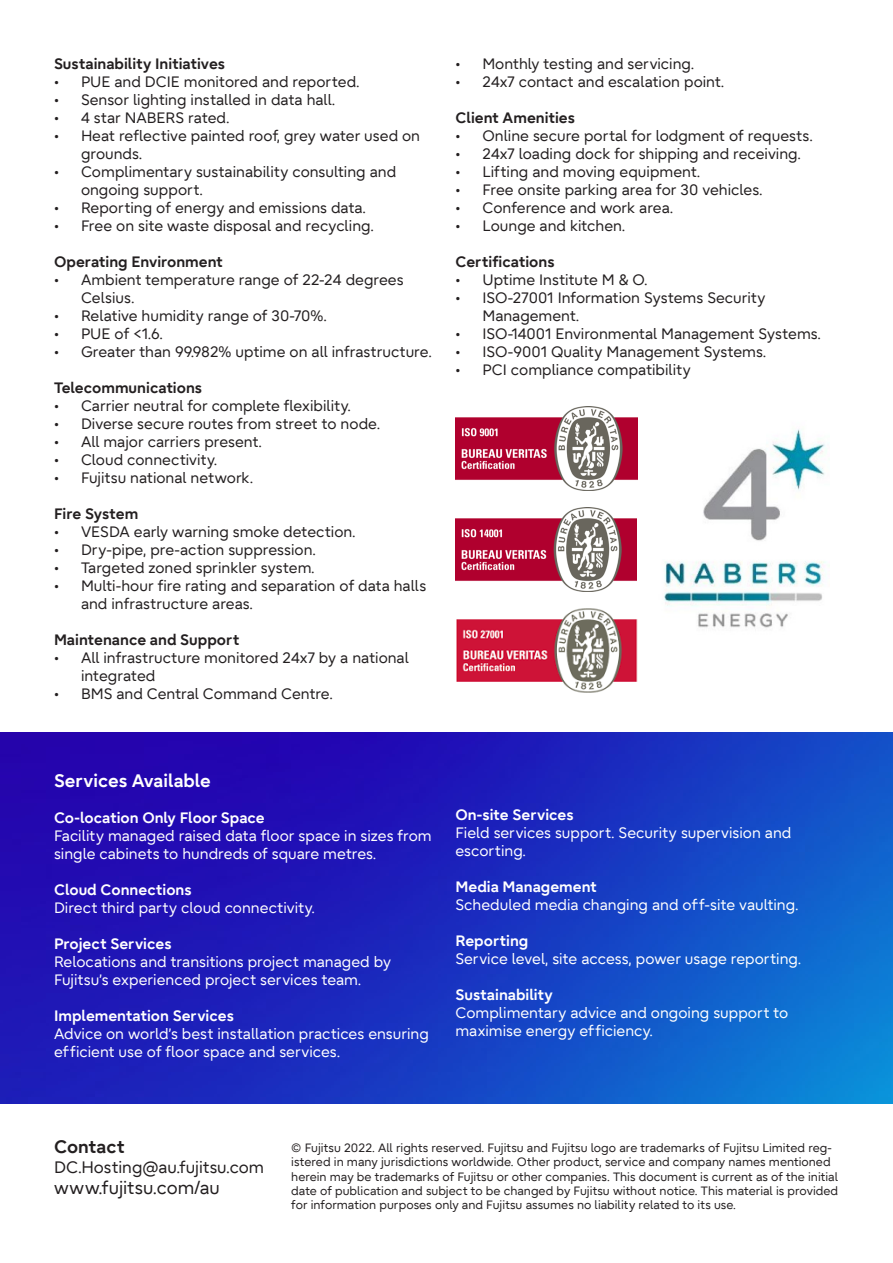
<style>
.page{position:relative;width:893px;height:1263px;background:#fff}
.page>*{position:absolute;margin:0;border:0;box-sizing:border-box;transform-origin:0 0}
.t1{font:18px "Fujitsu Infinity Pro";color:#231f20}
.t2{font:700 18px "Fujitsu Infinity Pro";color:#fff}
.t3{font:700 18px "Fujitsu Infinity Pro";color:#231f20}
.t4{font:16.5px "Fujitsu Infinity Pro";color:#231f20}
.t5{font:15px/18px "Fujitsu Infinity Pro";color:#231f20}
.t6{font:15px/18px "Fujitsu Infinity Pro";color:#fff}
.t7{font:700 15px "Fujitsu Infinity Pro";color:#fff}
.t8{font:700 15px "Fujitsu Infinity Pro";color:#231f20}
.t9{font:12px/14.4px "Fujitsu Infinity Pro";color:#231f20}
</style>
<div class="page">
<img style="left:0;top:733px;width:893px;height:371px">
<img style="left:455px;top:507px;width:181px;height:84px">
<img style="left:456px;top:406px;width:181px;height:84px">
<img style="left:456px;top:608px;width:181px;height:84px">
<img style="left:664px;top:429px;width:166px;height:199px">
<p class="t8" style="left:54px;top:54px;width:173px">Sustainability Initiatives</p>
<p class="t5" style="left:54px;top:72px;width:307px">• PUE and DCIE monitored and reported.</p>
<p class="t5" style="left:54px;top:90px;width:283px">• Sensor lighting installed in data hall.</p>
<p class="t5" style="left:54px;top:108px;width:177px">• 4 star NABERS rated.</p>
<p class="t5" style="left:81px;top:126px;width:341px;text-indent:-27px">• Heat reflective painted roof, grey water used on grounds.</p>
<p class="t5" style="left:81px;top:162px;width:317px;text-indent:-27px">• Complimentary sustainability consulting and ongoing support.</p>
<p class="t5" style="left:54px;top:198px;width:314px">• Reporting of energy and emissions data.</p>
<p class="t5" style="left:54px;top:216px;width:321px">• Free on site waste disposal and recycling.</p>
<p class="t8" style="left:54px;top:252px;width:170px">Operating Environment</p>
<p class="t5" style="left:81px;top:270px;width:324px;text-indent:-27px">• Ambient temperature range of 22-24 degrees<br>Celsius.</p>
<p class="t5" style="left:54px;top:306px;width:274px">• Relative humidity range of 30-70%.</p>
<p class="t5" style="left:54px;top:324px;width:111px">• PUE of &lt;1.6.</p>
<p class="t5" style="left:54px;top:342px;width:379px">• Greater than 99.982% uptime on all infrastructure.</p>
<p class="t8" style="left:54px;top:378px;width:150px">Telecommunications</p>
<p class="t5" style="left:54px;top:396px;width:298px">• Carrier neutral for complete flexibility.</p>
<p class="t5" style="left:54px;top:414px;width:328px">• Diverse secure routes from street to node.</p>
<p class="t5" style="left:54px;top:432px;width:209px">• All major carriers present.</p>
<p class="t5" style="left:54px;top:450px;width:165px">• Cloud connectivity.</p>
<p class="t5" style="left:54px;top:468px;width:201px">• Fujitsu national network.</p>
<p class="t8" style="left:54px;top:504px;width:86px">Fire System</p>
<p class="t5" style="left:54px;top:522px;width:303px">• VESDA early warning smoke detection.</p>
<p class="t5" style="left:54px;top:540px;width:263px">• Dry-pipe, pre-action suppression.</p>
<p class="t5" style="left:54px;top:558px;width:262px">• Targeted zoned sprinkler system.</p>
<p class="t5" style="left:81px;top:576px;width:347px;text-indent:-27px">• Multi-hour fire rating and separation of data halls and infrastructure areas.</p>
<p class="t8" style="left:54px;top:630px;width:187px">Maintenance and Support</p>
<p class="t5" style="left:81px;top:648px;width:329px;text-indent:-27px">• All infrastructure monitored 24x7 by a national integrated</p>
<p class="t5" style="left:54px;top:684px;width:281px">• BMS and Central Command Centre.</p>
<p class="t5" style="left:455px;top:54px;width:240px">• Monthly testing and servicing.</p>
<p class="t5" style="left:455px;top:72px;width:270px">• 24x7 contact and escalation point.</p>
<p class="t8" style="left:455px;top:108px;width:121px">Client Amenities</p>
<p class="t5" style="left:455px;top:126px;width:359px">• Online secure portal for lodgment of requests.</p>
<p class="t5" style="left:455px;top:144px;width:347px">• 24x7 loading dock for shipping and receiving.</p>
<p class="t5" style="left:455px;top:162px;width:246px">• Lifting and moving equipment.</p>
<p class="t5" style="left:455px;top:180px;width:309px">• Free onsite parking area for 30 vehicles.</p>
<p class="t5" style="left:455px;top:198px;width:219px">• Conference and work area.</p>
<p class="t5" style="left:455px;top:216px;width:171px">• Lounge and kitchen.</p>
<p class="t8" style="left:455px;top:252px;width:101px">Certifications</p>
<p class="t5" style="left:455px;top:270px;width:194px">• Uptime Institute M &amp; O.</p>
<p class="t5" style="left:482px;top:288px;width:285px;text-indent:-27px">• ISO-27001 Information Systems Security<br>Management.</p>
<p class="t5" style="left:455px;top:324px;width:367px">• ISO-14001 Environmental Management Systems.</p>
<p class="t5" style="left:455px;top:342px;width:312px">• ISO-9001 Quality Management Systems.</p>
<p class="t5" style="left:455px;top:360px;width:237px">• PCI compliance compatibility</p>
<p class="t2" style="left:54px;top:769px;width:158px">Services Available</p>
<p class="t7" style="left:54px;top:808px;width:212px">Co-location Only Floor Space</p>
<p class="t6" style="left:54px;top:827px;width:379px">Facility managed raised data floor space in sizes from single cabinets to hundreds of square metres.</p>
<p class="t7" style="left:54px;top:880px;width:139px">Cloud Connections</p>
<p class="t6" style="left:54px;top:899px;width:262px">Direct third party cloud connectivity.</p>
<p class="t7" style="left:54px;top:934px;width:119px">Project Services</p>
<p class="t6" style="left:54px;top:953px;width:339px">Relocations and transitions project managed by<br>Fujitsu’s experienced project services team.</p>
<p class="t7" style="left:54px;top:1006px;width:181px">Implementation Services</p>
<p class="t6" style="left:54px;top:1025px;width:376px">Advice on world’s best installation practices ensuring ef ficient use of floor space and services.</p>
<p class="t7" style="left:455px;top:805px;width:120px">On-site Services</p>
<p class="t6" style="left:455px;top:824px;width:337px">Field services support. Security supervision and escorting.</p>
<p class="t7" style="left:455px;top:877px;width:143px">Media Management</p>
<p class="t6" style="left:455px;top:896px;width:345px">Scheduled media changing and of f-site vaulting.</p>
<p class="t7" style="left:455px;top:931px;width:74px">Reporting</p>
<p class="t6" style="left:455px;top:950px;width:347px">Service level, site access, power usage reporting.</p>
<p class="t7" style="left:455px;top:985px;width:99px">Sustainability</p>
<p class="t6" style="left:455px;top:1004px;width:334px">Complimentary advice and ongoing support to maximise energy ef ficiency.</p>
<p class="t3" style="left:54px;top:1135px;width:72px">Contact</p>
<p class="t4" style="left:54px;top:1156px;width:212px">DC.Hosting@au.fujitsu.com</p>
<p class="t1" style="left:54px;top:1176px;width:167px">www.fujitsu.com/au</p>
<p class="t9" style="left:291px;top:1140px;width:548px">© Fujitsu 2022. All rights reserved. Fujitsu and Fujitsu logo are trademarks of Fujitsu Limited reg&shy;istered in many jurisdictions worldwide. Other product, service and company names mentioned herein may be trademarks of Fujitsu or other companies. This document is current as of the initial date of publication and subject to be changed by Fujitsu without notice. This material is provided for information purposes only and Fujitsu assumes no liability related to its use.</p>
</div>
